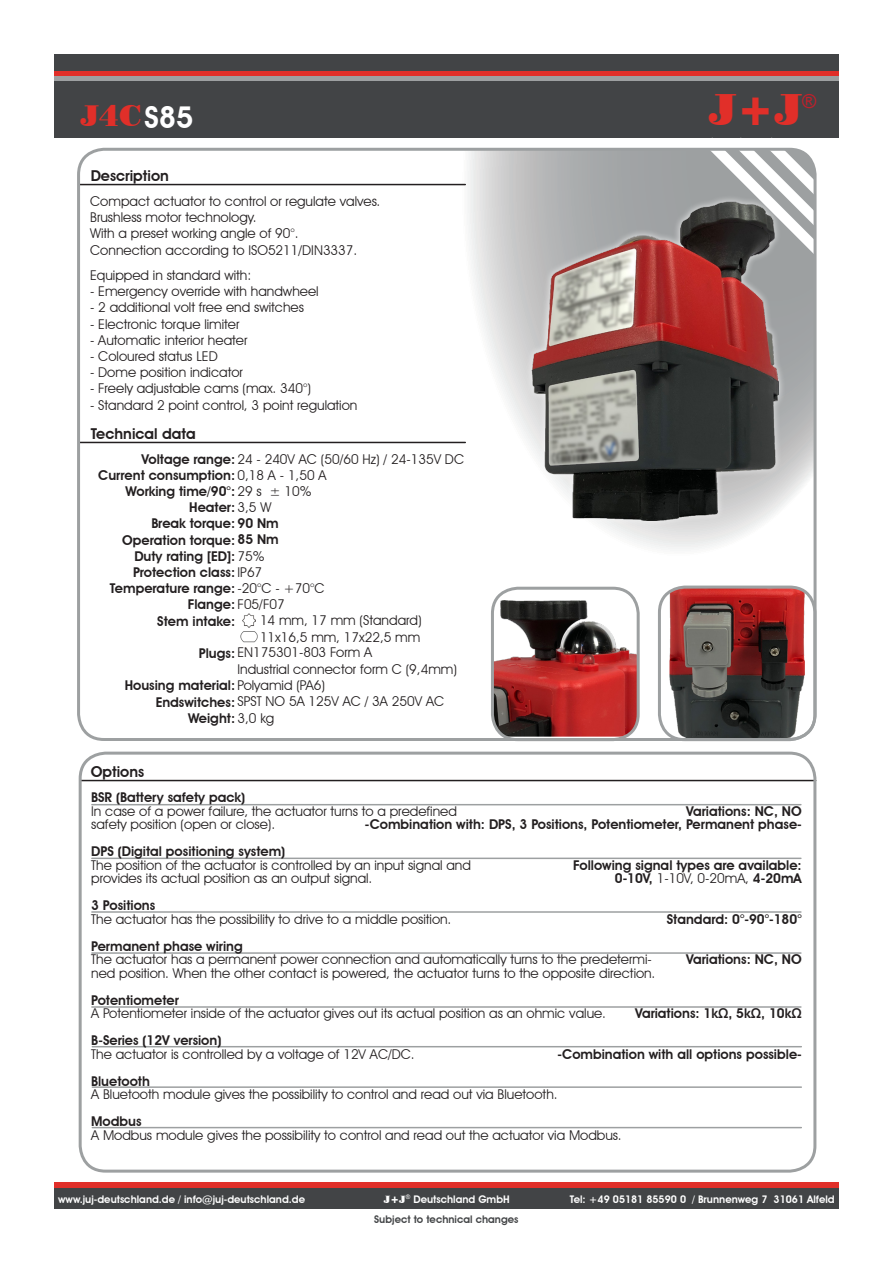
<style>
.page{position:relative;width:893px;height:1263px;background:#fff}
.page>*{position:absolute;margin:0;border:0;box-sizing:border-box;transform-origin:0 0}
.t1{font:45px "Poster Bodoni BT";color:#e12f29}
.t2{font:30px "Poster Bodoni BT";color:#e12f29}
.t3{font:19.2px "Arial";color:#c1202b}
.t4{font:600 15px "Avant Garde IT Cby BT";color:#231f20}
.t5{font:13.5px/16.2px "Avant Garde IT Cby BT";color:#231f20}
.t6{font:600 13.5px/13.5px "Avant Garde IT Cby BT";color:#231f20;text-align:right}
.t7{font:600 10.5px "Avant Garde IT Cby BT";color:#fff}
.t8{font:600 10.5px "Avant Garde IT Cby BT";color:#424446}
.s1{font-family:"Avant Garde IT Cby BT";font-weight:600;color:#fff}
.s2{font-weight:600}
.s3{font-weight:400}
.s4{font-family:"Poster Bodoni BT";font-weight:400}
</style>
<div class="page">
<hr style="left:92px;top:804px;width:709px;height:1px;background:#9da0a1">
<hr style="left:92px;top:857px;width:709px;height:2px;background:#9da0a1">
<hr style="left:92px;top:911px;width:709px;height:2px;background:#9da0a1">
<hr style="left:92px;top:952px;width:709px;height:2px;background:#9da0a1">
<hr style="left:92px;top:1006px;width:709px;height:2px;background:#9da0a1">
<hr style="left:92px;top:1046px;width:709px;height:1px;background:#9da0a1">
<hr style="left:92px;top:1086px;width:709px;height:2px;background:#9da0a1">
<hr style="left:92px;top:1127px;width:709px;height:1px;background:#9da0a1">
<svg style="left:446px;top:152px;width:370px;height:615px"></svg>
<hr style="left:79px;top:184px;width:386px;height:1px;background:#231f20">
<hr style="left:79px;top:442px;width:386px;height:1px;background:#231f20">
<img style="left:492px;top:591px;width:146px;height:146px">
<div style="left:491px;top:587px;width:149px;height:154px;border:3px solid #9da0a1;border-radius:26px"></div>
<img style="left:669px;top:587px;width:136px;height:153px">
<div style="left:658px;top:585px;width:158px;height:156px;border:3px solid #9da0a1;border-radius:26px"></div>
<hr style="left:81px;top:780px;width:735px;height:1px;background:#231f20">
<img style="left:240px;top:631px;width:18px;height:11px">
<svg style="left:242px;top:614px;width:13px;height:13px"></svg>
<div style="left:54px;top:54px;width:785px;height:84px;background:#424446"></div>
<div style="left:54px;top:76px;width:785px;height:5px;background:#9da0a1"></div>
<div style="left:54px;top:71px;width:785px;height:5px;background:#e12f29"></div>
<div style="left:54px;top:1188px;width:785px;height:21px;background:#424446"></div>
<div style="left:54px;top:1182px;width:785px;height:6px;background:#e12f29"></div>
<svg style="left:705px;top:147px;width:112px;height:119px"></svg>
<div style="left:525px;top:195px;width:261px;height:333px;background:#fff;opacity:.75"></div>
<img style="left:532px;top:202px;width:247px;height:318px">
<div style="left:79px;top:752px;width:737px;height:420px;border:3px solid #9da0a1;border-radius:26px"></div>
<div style="left:77px;top:148px;width:739px;height:593px;border:3px solid #9da0a1;border-radius:26px"></div>
<h2 class="t2" style="left:81px;top:97px;width:114px">J4C<span class="s1">S85</span></h2>
<h1 class="t1" style="left:709px;top:82px;width:95px">J+J</h1>
<h3 class="t3" style="left:802px;top:89px;width:16px">®</h3>
<p class="t4" style="left:91px;top:167px;width:80px">Description</p>
<p class="t5" style="left:90px;top:193px;width:292px">Compact actuator to control or regulate valves.<br>Brushless motor technology.<br>With a preset working angle of 90°.<br>Connection according to ISO5211/DIN3337.</p>
<p class="t5" style="left:90px;top:267px;width:163px">Equipped in standard with:</p>
<p class="t5" style="left:90px;top:283px;width:230px">- Emergency override with handwheel</p>
<p class="t5" style="left:90px;top:299px;width:215px">- 2 additional volt free end switches</p>
<p class="t5" style="left:90px;top:315px;width:151px">- Electronic torque limiter</p>
<p class="t5" style="left:90px;top:332px;width:159px">- Automatic interior heater</p>
<p class="t5" style="left:90px;top:348px;width:129px">- Coloured status LED</p>
<p class="t5" style="left:90px;top:364px;width:154px">- Dome position indicator</p>
<p class="t5" style="left:90px;top:380px;width:222px">- Freely adjustable cams (max. 340°)</p>
<p class="t5" style="left:90px;top:396px;width:269px">- Standard 2 point control, 3 point regulation</p>
<p class="t4" style="left:91px;top:425px;width:106px">Technical data</p>
<p class="t5" style="left:142px;top:451px;width:324px"><span class="s2">Voltage range:</span> 24 - 240V AC (50/60 Hz) / 24-135V DC</p>
<p class="t6" style="left:98px;top:468px;width:230px">Current consumption: <span class="s3">0,18 A - 1,50 A</span></p>
<p class="t6" style="left:126px;top:484px;width:188px">Working time/90°: <span class="s3">29 s ± 10%</span></p>
<p class="t6" style="left:189px;top:501px;width:84px">Heater: <span class="s3">3,5 W</span></p>
<p class="t6" style="left:151px;top:517px;width:129px">Break torque: 90 Nm</p>
<p class="t6" style="left:122px;top:533px;width:158px">Operation torque: 85 Nm</p>
<p class="t6" style="left:134px;top:549px;width:132px">Duty rating [ED]: <span class="s3">75%</span></p>
<p class="t6" style="left:133px;top:565px;width:131px">Protection class: <span class="s3">IP67</span></p>
<p class="t6" style="left:110px;top:582px;width:216px">Temperature range: <span class="s3">-20°C - +70°C</span></p>
<p class="t6" style="left:188px;top:598px;width:98px">Flange: <span class="s3">F05/F07</span></p>
<p class="t6" style="left:157px;top:614px;width:79px">Stem intake:</p>
<p class="t5" style="left:199px;top:644px;width:175px"><span class="s2">Plugs:</span> EN175301-803 Form A</p>
<p class="t6" style="left:125px;top:679px;width:202px">Housing material: <span class="s3">Polyamid (PA6)</span></p>
<p class="t5" style="left:156px;top:693px;width:290px"><span class="s2">Endswitches:</span> SPST NO 5A 125V AC / 3A 250V AC</p>
<p class="t6" style="left:188px;top:711px;width:88px">Weight: <span class="s3">3,0 kg</span></p>
<p class="t5" style="left:260px;top:612px;width:163px">14 mm, 17 mm (Standard)</p>
<p class="t5" style="left:260px;top:628px;width:162px">11x16,5 mm, 17x22,5 mm</p>
<p class="t5" style="left:237px;top:661px;width:221px">Industrial connector form C (9,4mm)</p>
<p class="t4" style="left:91px;top:762px;width:55px">Options</p>
<p class="t6" style="left:91px;top:791px;width:156px">BSR (Battery safety pack)</p>
<p class="t5" style="left:91px;top:804px;width:367px;line-height:13.5px">In case of a power failure, the actuator turns to a predefined safety position (open or close).</p>
<p class="t6" style="left:91px;top:845px;width:196px">DPS (Digital positioning system)</p>
<p class="t5" style="left:91px;top:858px;width:381px;line-height:13.5px">The position of the actuator is controlled by an input signal and provides its actual position as an output signal.</p>
<p class="t6" style="left:91px;top:899px;width:66px">3 Positions</p>
<p class="t5" style="left:91px;top:911px;width:362px">The actuator has the possibility to drive to a middle position.</p>
<p class="t6" style="left:91px;top:939px;width:153px">Permanent phase wiring</p>
<p class="t5" style="left:91px;top:953px;width:566px;line-height:13.5px">The actuator has a permanent power connection and automatically turns to the predetermi&shy;ned position. When the other contact is powered, the actuator turns to the opposite direction.</p>
<p class="t6" style="left:91px;top:993px;width:89px">Potentiometer</p>
<p class="t5" style="left:91px;top:1005px;width:516px">A Potentiometer inside of the actuator gives out its actual position as an ohmic value.</p>
<p class="t6" style="left:91px;top:1034px;width:132px">B-Series (12V version)</p>
<p class="t5" style="left:91px;top:1046px;width:325px">The actuator is controlled by a voltage of 12V AC/DC.</p>
<p class="t6" style="left:91px;top:1074px;width:60px">Bluetooth</p>
<p class="t5" style="left:91px;top:1086px;width:468px">A Bluetooth module gives the possibility to control and read out via Bluetooth.</p>
<p class="t6" style="left:91px;top:1115px;width:52px">Modbus</p>
<p class="t5" style="left:91px;top:1127px;width:532px">A Modbus module gives the possibility to control and read out the actuator via Modbus.</p>
<p class="t6" style="left:365px;top:804px;width:438px">Variations: NC, NO<br>-Combination with: DPS, 3 Positions, Potentiometer, Permanent phase-</p>
<p class="t6" style="left:573px;top:858px;width:230px">Following signal types are available:<br>0-10V, <span class="s3">1-10V, 0-20mA,</span> 4-20mA</p>
<p class="t6" style="left:667px;top:912px;width:136px">Standard: 0°-90°-180°</p>
<p class="t6" style="left:686px;top:953px;width:117px">Variations: NC, NO</p>
<p class="t6" style="left:635px;top:1007px;width:168px">Variations: 1kΩ, 5kΩ, 10kΩ</p>
<p class="t6" style="left:557px;top:1047px;width:246px">-Combination with all options possible-</p>
<p class="t7" style="left:58px;top:1193px;width:248px">www.juj-deutschland.de / info@juj-deutschland.de</p>
<p class="t7" style="left:384px;top:1193px;width:127px"><span class="s4">J+J</span><sup>®</sup> Deutschland GmbH</p>
<p class="t7" style="left:570px;top:1193px;width:266px">Tel: +49 05181 85590 0 / Brunnenweg 7 31061 Alfeld</p>
<p class="t8" style="left:374px;top:1213px;width:146px">Subject to technical changes</p>
</div>
